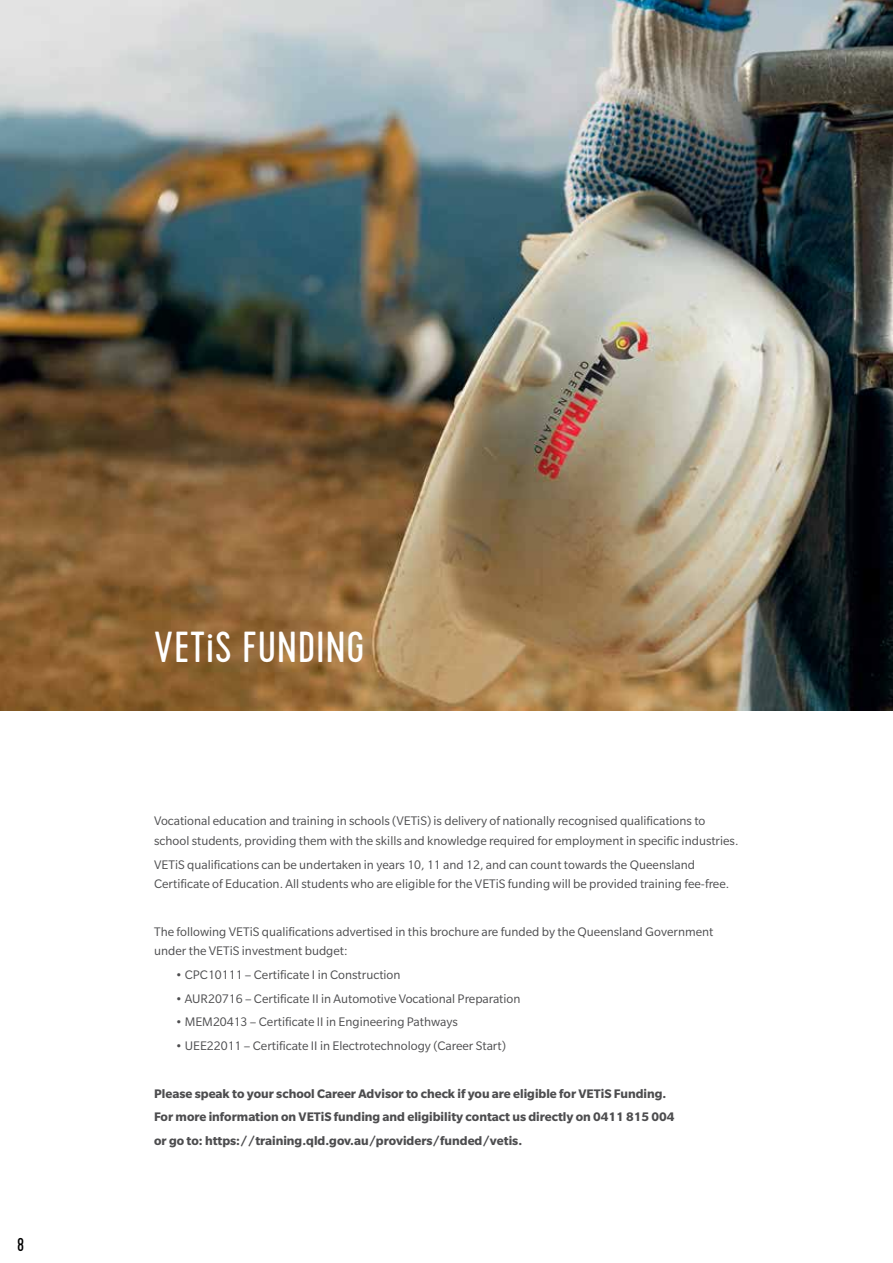
<style>
.page{position:relative;width:893px;height:1263px;background:#fff}
.page>*{position:absolute;margin:0;border:0;box-sizing:border-box;transform-origin:0 0}
.t1{font:43.35px "Cervo";letter-spacing:.03em;color:#fff}
.t2{font:18.6px "Cervo";color:#000}
.t3{font:13.5px/19.5px "Slate Std";color:#4d4d4f}
.t4{font:700 13.5px/23.7px "Slate Std";color:#4d4d4f}
</style>
<div class="page">
<img style="left:0;top:0;width:893px;height:710px">
<h2 class="t2" style="left:17px;top:1234px;width:9px">8</h2>
<h1 class="t1" style="left:154px;top:622px;width:212px">VETiS FUNDING</h1>
<p class="t3" style="left:154px;top:811px;width:586px">Vocational education and training in schools (VETiS) is delivery of nationally recognised qualifications to school students, providing them with the skills and knowledge required for employment in specific industries.</p>
<p class="t3" style="left:154px;top:854px;width:577px">VETiS qualifications can be undertaken in years 10, 11 and 12, and can count towards the Queensland<br>Certificate of Education. All students who are eligible for the VETiS funding will be provided training fee-free.</p>
<p class="t3" style="left:154px;top:921px;width:561px">The following VETiS qualifications advertised in this brochure are funded by the Queensland Government under the VETiS investment budget:</p>
<p class="t3" style="left:175px;top:965px;width:227px">• CPC10111 – Certificate I in Construction</p>
<p class="t3" style="left:175px;top:988px;width:347px">• AUR20716 – Certificate II in Automotive Vocational Preparation</p>
<p class="t3" style="left:175px;top:1012px;width:284px">• MEM20413 – Certificate II in Engineering Pathways</p>
<p class="t3" style="left:175px;top:1036px;width:332px">• UEE22011 – Certificate II in Electrotechnology (Career Start)</p>
<p class="t4" style="left:154px;top:1081px;width:522px">Please speak to your school Career Advisor to check if you are eligible for VETiS Funding.<br>For more information on VETiS funding and eligibility contact us directly on 0411 815 004 or go to: https://training.qld.gov.au/providers/funded/vetis.</p>
</div>
